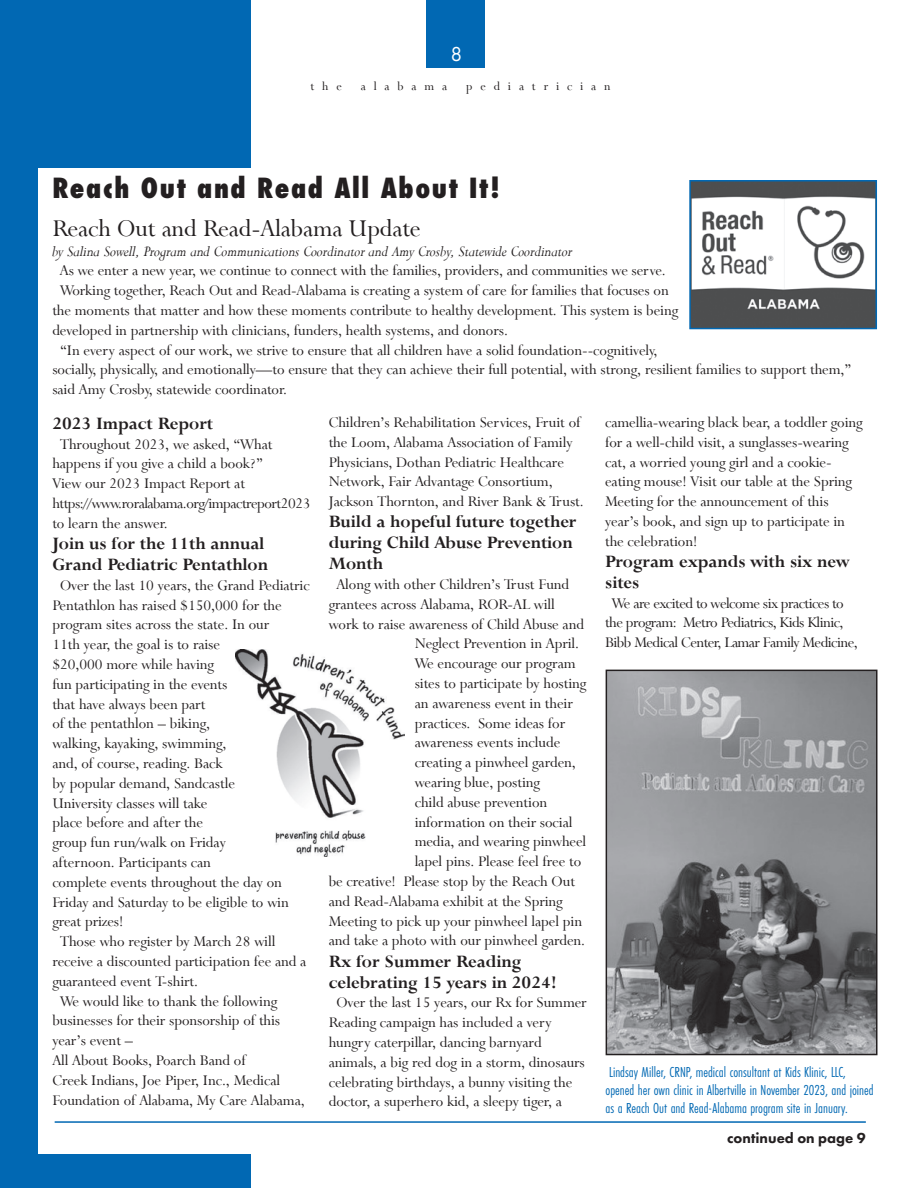
<style>
.page{position:relative;width:918px;height:1188px;background:#fff}
.page>*{position:absolute;margin:0;border:0;box-sizing:border-box;transform-origin:0 0}
.t1{font:27px "Lapidary 333 BT";color:#231f20}
.t2{font:800 condensed 27px "Futura";letter-spacing:.06em;color:#231f20}
.t3{font:21px "Futura PT";color:#fff}
.t4{font:700 19.5px/21px "Lapidary 333 BT";color:#231f20}
.t5{font:16.5px/19.8px "Lapidary 333 BT";color:#231f20}
.t6{font:16.5px/19.8px "Lapidary 333 BT";letter-spacing:-.025em;color:#231f20}
.t7{font:italic 16.5px "Lapidary 333 BT";color:#231f20}
.t8{font:15px/18px "Futura PT Cond";color:#0168b3}
.t9{font:800 15px "Futura PT";color:#231f20}
.t10{font:13.5px "Lapidary 333 BT";letter-spacing:.59em;color:#231f20}
</style>
<div class="page">
<div style="left:0;top:0;width:251px;height:1188px;background:#0168b3"></div>
<div style="left:426px;top:0;width:59px;height:68px;background:#0168b3"></div>
<div style="left:39px;top:169px;width:838px;height:43px;background:#fff"></div>
<div style="left:39px;top:212px;width:838px;height:198px;background:#fff"></div>
<div style="left:39px;top:410px;width:838px;height:743px;background:#fff"></div>
<hr style="left:55px;top:1121px;width:811px;height:2px;background:#0168b3">
<img style="left:692px;top:183px;width:182px;height:143px">
<div style="left:689px;top:180px;width:188px;height:149px;border:2px solid #0168b3"></div>
<img style="left:609px;top:673px;width:266px;height:379px">
<div style="left:606px;top:670px;width:272px;height:385px;border:2px solid #231f20"></div>
<img style="left:235px;top:649px;width:169px;height:207px">
<p class="t3" style="left:451px;top:42px;width:13px">8</p>
<p class="t10" style="left:310px;top:79px;width:33px">the</p>
<p class="t10" style="left:361px;top:79px;width:88px">alabama</p>
<p class="t10" style="left:466px;top:79px;width:146px">pediatrician</p>
<h1 class="t2" style="left:52px;top:169px;width:449px">Reach Out and Read All About It!</h1>
<h1 class="t1" style="left:52px;top:213px;width:370px">Reach Out and Read-Alabama Update</h1>
<p class="t7" style="left:52px;top:242px;width:522px">by Salina Sowell, Program and Communications Coordinator and Amy Crosby, Statewide Coordinator</p>
<p class="t5" style="left:60px;top:261px;width:607px">As we enter a new year, we continue to connect with the families, providers, and communities we serve.</p>
<p class="t5" style="left:60px;top:281px;width:610px">Working together, Reach Out and Read-Alabama is creating a system of care for families that focuses on</p>
<p class="t5" style="left:52px;top:301px;width:627px">the moments that matter and how these moments contribute to healthy development. This system is being</p>
<p class="t5" style="left:52px;top:320px;width:457px">developed in partnership with clinicians, funders, health systems, and donors.</p>
<p class="t5" style="left:60px;top:340px;width:599px">“In every aspect of our work, we strive to ensure that all children have a solid foundation--cognitively,</p>
<p class="t5" style="left:52px;top:360px;width:800px">socially, physically, and emotionally—to ensure that they can achieve their full potential, with strong, resilient families to support them,”</p>
<p class="t5" style="left:52px;top:380px;width:236px">said Amy Crosby, statewide coordinator.</p>
<p class="t4" style="left:52px;top:413px;width:162px">2023 Impact Report</p>
<p class="t5" style="left:52px;top:434px;width:260px;text-indent:8px">Throughout 2023, we asked, “What happens if you give a child a book?”<br>View our 2023 Impact Report at https://www.roralabama.org/impactreport2023 to learn the answer.</p>
<p class="t4" style="left:52px;top:533px;width:217px">Join us for the 11th annual<br>Grand Pediatric Pentathlon</p>
<p class="t5" style="left:60px;top:575px;width:251px">Over the last 10 years, the Grand Pediatric</p>
<p class="t5" style="left:52px;top:595px;width:231px">Pentathlon has raised $150,000 for the</p>
<p class="t5" style="left:52px;top:615px;width:218px">program sites across the state. In our</p>
<p class="t5" style="left:52px;top:635px;width:169px">11th year, the goal is to raise</p>
<p class="t5" style="left:52px;top:654px;width:163px">$20,000 more while having</p>
<p class="t5" style="left:52px;top:674px;width:177px">fun participating in the events</p>
<p class="t5" style="left:52px;top:694px;width:154px">that have always been part</p>
<p class="t5" style="left:52px;top:714px;width:159px">of the pentathlon – biking,</p>
<p class="t5" style="left:52px;top:734px;width:176px">walking, kayaking, swimming,</p>
<p class="t5" style="left:52px;top:753px;width:172px">and, of course, reading. Back</p>
<p class="t5" style="left:52px;top:773px;width:184px">by popular demand, Sandcastle</p>
<p class="t5" style="left:52px;top:793px;width:156px">University classes will take</p>
<p class="t5" style="left:52px;top:813px;width:152px">place before and after the</p>
<p class="t5" style="left:52px;top:833px;width:175px">group fun run/walk on Friday</p>
<p class="t5" style="left:52px;top:852px;width:160px">afternoon. Participants can</p>
<p class="t5" style="left:52px;top:872px;width:231px">complete events throughout the day on</p>
<p class="t5" style="left:52px;top:892px;width:238px">Friday and Saturday to be eligible to win</p>
<p class="t5" style="left:52px;top:912px;width:72px">great prizes!</p>
<p class="t5" style="left:60px;top:932px;width:217px">Those who register by March 28 will</p>
<p class="t5" style="left:52px;top:951px;width:256px">receive a discounted participation fee and a</p>
<p class="t5" style="left:52px;top:971px;width:147px">guaranteed event T-shirt.</p>
<p class="t5" style="left:60px;top:991px;width:218px">We would like to thank the following</p>
<p class="t5" style="left:52px;top:1011px;width:229px">businesses for their sponsorship of this</p>
<p class="t5" style="left:52px;top:1031px;width:82px">year’s event –</p>
<p class="t5" style="left:52px;top:1050px;width:195px">All About Books, Poarch Band of</p>
<p class="t5" style="left:52px;top:1070px;width:229px">Creek Indians, Joe Piper, Inc., Medical</p>
<p class="t5" style="left:52px;top:1090px;width:254px">Foundation of Alabama, My Care Alabama,</p>
<p class="t5" style="left:605px;top:412px;width:259px">camellia-wearing black bear, a toddler going for a well-child visit, a sunglasses-wearing cat, a worried young girl and a cookie&shy;eating mouse! Visit our table at the Spring Meeting for the announcement of this year’s book, and sign up to participate in the celebration!</p>
<p class="t4" style="left:605px;top:551px;width:246px">Program expands with six new sites</p>
<p class="t6" style="left:605px;top:593px;width:254px;text-indent:7px">We are excited to welcome six practices to the program: Metro Pediatrics, Kids Klinic,<br>Bibb Medical Center, Lamar Family Medicine,</p>
<p class="t5" style="left:329px;top:412px;width:257px">Children’s Rehabilitation Services, Fruit of the Loom, Alabama Association of Family Physicians, Dothan Pediatric Healthcare Network, Fair Advantage Consortium, Jackson Thornton, and River Bank &amp; Trust.</p>
<p class="t4" style="left:329px;top:511px;width:249px">Build a hopeful future together during Child Abuse Prevention<br>Month</p>
<p class="t5" style="left:336px;top:575px;width:234px">Along with other Children’s Trust Fund</p>
<p class="t5" style="left:329px;top:594px;width:228px">grantees across Alabama, ROR-AL will</p>
<p class="t5" style="left:329px;top:614px;width:257px">work to raise awareness of Child Abuse and</p>
<p class="t5" style="left:415px;top:634px;width:166px">Neglect Prevention in April.</p>
<p class="t5" style="left:415px;top:654px;width:162px">We encourage our program</p>
<p class="t5" style="left:415px;top:674px;width:173px">sites to participate by hosting</p>
<p class="t5" style="left:415px;top:693px;width:160px">an awareness event in their</p>
<p class="t5" style="left:415px;top:713px;width:152px">practices. Some ideas for</p>
<p class="t5" style="left:415px;top:733px;width:147px">awareness events include</p>
<p class="t5" style="left:415px;top:753px;width:163px">creating a pinwheel garden,</p>
<p class="t5" style="left:415px;top:773px;width:127px">wearing blue, posting</p>
<p class="t5" style="left:415px;top:792px;width:134px">child abuse prevention</p>
<p class="t5" style="left:415px;top:812px;width:159px">information on their social</p>
<p class="t5" style="left:415px;top:832px;width:173px">media, and wearing pinwheel</p>
<p class="t5" style="left:415px;top:852px;width:168px">lapel pins. Please feel free to</p>
<p class="t5" style="left:329px;top:872px;width:248px">be creative! Please stop by the Reach Out</p>
<p class="t5" style="left:329px;top:891px;width:235px">and Read-Alabama exhibit at the Spring</p>
<p class="t5" style="left:329px;top:911px;width:255px">Meeting to pick up your pinwheel lapel pin</p>
<p class="t5" style="left:329px;top:931px;width:258px">and take a photo with our pinwheel garden.</p>
<p class="t4" style="left:329px;top:951px;width:230px">Rx for Summer Reading celebrating 15 years in 2024!</p>
<p class="t5" style="left:329px;top:993px;width:259px;text-indent:8px">Over the last 15 years, our Rx for Summer Reading campaign has included a very hungry caterpillar, dancing barnyard animals, a big red dog in a storm, dinosaurs celebrating birthdays, a bunny visiting the doctor, a superhero kid, a sleepy tiger, a</p>
<p class="t8" style="left:606px;top:1063px;width:270px">Lindsay Miller, CRNP, medical consultant at Kids Klinic, LLC, opened her own clinic in Albertville in November 2023, and joined as a Reach Out and Read-Alabama program site in January.</p>
<p class="t9" style="left:727px;top:1129px;width:140px">continued on page 9</p>
</div>
